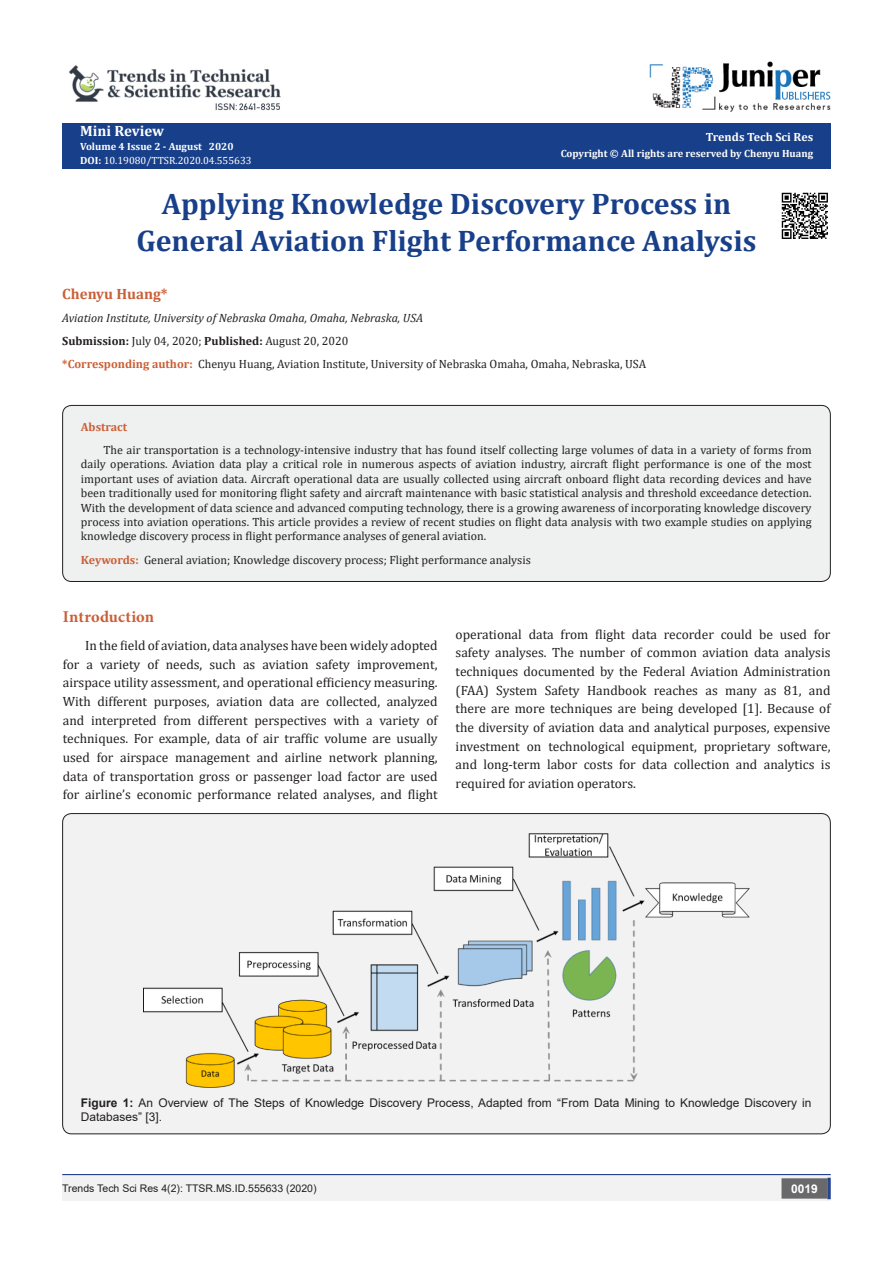
<style>
.page{position:relative;width:893px;height:1263px;background:#fff}
.page>*{position:absolute;margin:0;border:0;box-sizing:border-box;transform-origin:0 0}
.t1{font:700 29.85px/37.3px "Cambria";color:#183f89;text-align:center}
.t2{font:700 16.5px "Minion Pro";letter-spacing:.005em;color:#ca5f37}
.t3{font:700 15px "Cambria";color:#ca5f37}
.t4{font:700 15px "Cambria";color:#fffffc}
.t5{font:13.5px/18.8px "Cambria";color:#231f20;text-align:justify}
.t6{font:12px/14.4px "Cambria";color:#231f20;text-align:justify}
.t7{font:12px/14.4px "Arial";color:#231f20}
.t8{font:italic 12px "Cambria";color:#231f20}
.t9{font:700 12px "Cambria";color:#fffffc}
.t10{font:700 12px "Cambria";color:#ca5f37}
.t11{font:700 12px "Arial";color:#fff}
.t12{font:700 10.5px "Cambria";color:#fffffc}
.t13{font:10.5px "Arial";color:#231f20}
.t14{font:10.5px "Cambria";color:#fff}
.s1{font-weight:700;color:#fffffc}
.s2{font-weight:700}
.s3{font-weight:700;color:#ca5f37}
</style>
<div class="page">
<div style="left:62px;top:123px;width:769px;height:45px;background:#183f89"></div>
<img style="left:650px;top:61px;width:181px;height:51px">
<div style="left:62px;top:1175px;width:393px;height:26px;background:#f2f2f3"></div>
<div style="left:455px;top:1175px;width:376px;height:26px;background:#f2f2f3"></div>
<div style="left:782px;top:1179px;width:45px;height:19px;background:#69686b"></div>
<div style="left:781px;top:1178px;width:46px;height:20px;border:2px solid #69686b"></div>
<svg style="left:827px;top:1178px;width:4px;height:21px"></svg>
<hr style="left:62px;top:1174px;width:769px;height:1px;background:#25408f">
<img style="left:69px;top:65px;width:212px;height:46px">
<div style="left:63px;top:405px;width:767px;height:176px;background:#eff0f0;border-radius:9px"></div>
<div style="left:62px;top:405px;width:769px;height:177px;border:1px solid #231f20;border-radius:9px"></div>
<img style="left:781px;top:192px;width:47px;height:47px">
<div style="left:63px;top:813px;width:767px;height:321px;background:#f2f2f3;border-radius:9px"></div>
<img style="left:144px;top:833px;width:605px;height:254px">
<p class="t4" style="left:80px;top:120px;width:85px">Mini Review</p>
<p class="t12" style="left:80px;top:139px;width:155px">Volume 4 Issue 2 - August 2020</p>
<p class="t14" style="left:80px;top:154px;width:173px"><span class="s1">DOI:</span> 10.19080/TTSR.2020.04.555633</p>
<p class="t9" style="left:706px;top:129px;width:109px">Trends Tech Sci Res</p>
<p class="t12" style="left:561px;top:146px;width:254px">Copyright © All rights are reserved by Chenyu Huang</p>
<p class="t1" style="left:136px;top:184px;width:621px">Applying Knowledge Discovery Process in<br>General Aviation Flight Performance Analysis</p>
<p class="t3" style="left:62px;top:283px;width:107px">Chenyu Huang*</p>
<p class="t8" style="left:62px;top:309px;width:362px">Aviation Institute, University of Nebraska Omaha, Omaha, Nebraska, USA</p>
<p class="t6" style="left:62px;top:334px;width:288px"><span class="s2">Submission:</span> July 04, 2020; <span class="s2">Published:</span> August 20, 2020</p>
<p class="t6" style="left:62px;top:357px;width:585px"><span class="s3">*Corresponding author:</span> Chenyu Huang, Aviation Institute, University of Nebraska Omaha, Omaha, Nebraska, USA</p>
<p class="t10" style="left:81px;top:418px;width:48px">Abstract</p>
<p class="t6" style="left:81px;top:443px;width:732px;text-indent:22px">The air transportation is a technology-intensive industry that has found itself collecting large volumes of data in a variety of forms from daily operations. Aviation data play a critical role in numerous aspects of aviation industry, aircraft flight performance is one of the most important uses of aviation data. Aircraft operational data are usually collected using aircraft onboard flight data recording devices and have been traditionally used for monitoring flight safety and aircraft maintenance with basic statistical analysis and threshold exceedance detection.<br>With the development of data science and advanced computing technology, there is a growing awareness of incorporating knowledge discovery process into aviation operations. This article provides a review of recent studies on flight data analysis with two example studies on applying knowledge discovery process in flight performance analyses of general aviation.</p>
<p class="t6" style="left:81px;top:552px;width:451px"><span class="s3">Keywords:</span> General aviation; Knowledge discovery process; Flight performance analysis</p>
<p class="t2" style="left:63px;top:605px;width:93px">Introduction</p>
<p class="t5" style="left:63px;top:636px;width:376px;text-indent:22px">In the field of aviation, data analyses have been widely adopted for a variety of needs, such as aviation safety improvement, airspace utility assessment, and operational efficiency measuring.<br>With different purposes, aviation data are collected, analyzed and interpreted from different perspectives with a variety of techniques. For example, data of air traffic volume are usually used for airspace management and airline network planning, data of transportation gross or passenger load factor are used for airline’s economic performance related analyses, and flight</p>
<p class="t5" style="left:456px;top:624px;width:376px">operational data from flight data recorder could be used for safety analyses. The number of common aviation data analysis techniques documented by the Federal Aviation Administration (FAA) System Safety Handbook reaches as many as 81, and there are more techniques are being developed [1]. Because of the diversity of aviation data and analytical purposes, expensive investment on technological equipment, proprietary software, and long-term labor costs for data collection and analytics is required for aviation operators.</p>
<p class="t7" style="left:81px;top:1095px;width:732px"><span class="s2">Figure 1:</span> An Overview of The Steps of Knowledge Discovery Process, Adapted from “From Data Mining to Knowledge Discovery in<br>Databases” [3].</p>
<p class="t13" style="left:62px;top:1181px;width:256px">Trends Tech Sci Res 4(2): TTSR.MS.ID.555633 (2020)</p>
<p class="t11" style="left:791px;top:1180px;width:28px">0019</p>
</div>
